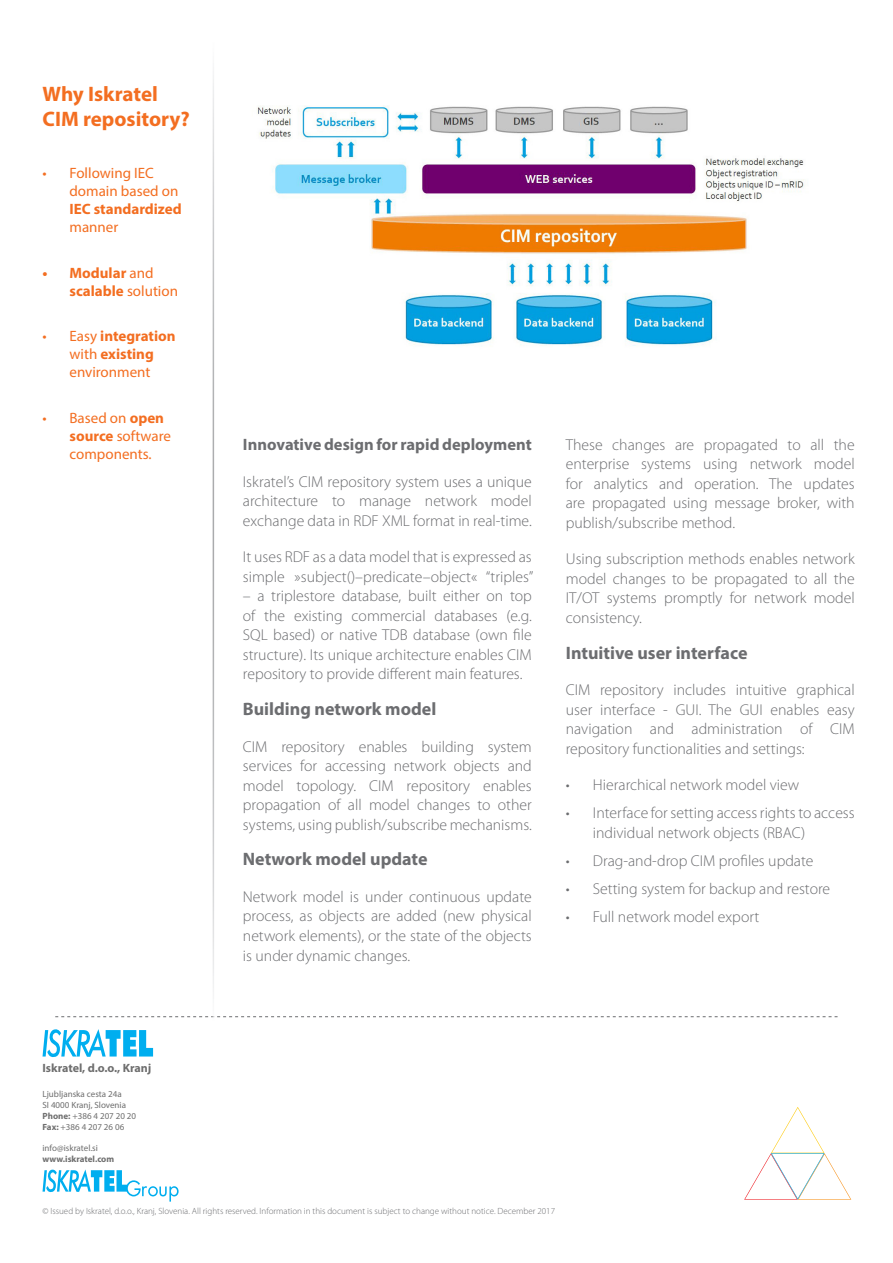
<style>
.page{position:relative;width:893px;height:1263px;background:#fff}
.page>*{position:absolute;margin:0;border:0;box-sizing:border-box;transform-origin:0 0}
.t1{font:700 21px/25.2px "Myriad Pro";color:#f36e21}
.leaflet_text{font:700 18px "Myriad Pro";color:#6c6d70}
.leaflet_text-2{font:700 16.5px "Myriad Pro";color:#6c6d70}
.leaflet_text-3{font:300 15.75px/19.5px "Myriad Pro";color:#6c6d70;text-align:justify}
.t2{font:15px/18px "Myriad Pro";color:#f36e21}
.t3{font:700 15px/18px "Myriad Pro";color:#f36e21}
.t4{font:700 12px "Myriad Pro";color:#6e6e6e}
.leaflet_text-4{font:300 9px "Myriad Pro";color:#6c6d70}
.t5{font:9px "Myriad Pro";color:#6e6e6e}
.t6{font:700 9px "Myriad Pro";color:#6e6e6e}
.s1{font-weight:700}
.s2{font-weight:400}
</style>
<div class="page">
<svg style="left:55px;top:1016px;width:783px;height:1px"></svg>
<svg style="left:43px;top:1169px;width:136px;height:32px"></svg>
<svg style="left:43px;top:1029px;width:110px;height:28px"></svg>
<svg style="left:744px;top:1107px;width:107px;height:92px"></svg>
<hr style="left:213px;top:43px;width:1px;height:977px;background:#fff">
<img style="left:257px;top:105px;width:547px;height:241px">
<p class="t1" style="left:43px;top:80px;width:149px">Why Iskratel<br>CIM repository?</p>
<p class="t2" style="left:70px;top:164px;width:114px;text-indent:-27px">• Following IEC domain based on<br><span class="s1">IEC standardized </span>manner</p>
<p class="t3" style="left:70px;top:263px;width:110px;text-indent:-27px">• Modular <span class="s2">and </span>scalable <span class="s2">solution</span></p>
<p class="t2" style="left:43px;top:327px;width:135px;text-align:center">• Easy <span class="s1">integration </span>with <span class="s1">existing </span>environment</p>
<p class="t2" style="left:70px;top:409px;width:103px;text-indent:-27px">• Based on <span class="s1">open source</span> software components.</p>
<p class="leaflet_text-2" style="left:243px;top:434px;width:290px">Innovative design for rapid deployment</p>
<p class="leaflet_text-3" style="left:243px;top:472px;width:290px">Iskratel’s CIM repository system uses a unique architecture to manage network model exchange data in RDF XML format in real-time.</p>
<p class="leaflet_text-3" style="left:243px;top:548px;width:292px">It uses RDF as a data model that is expressed as simple »subject()–predicate–object« “triples”</p>
<p class="leaflet_text-3" style="left:243px;top:587px;width:290px">– a triplestore database, built either on top of the existing commercial databases (e.g.<br>SQL based) or native TDB database (own file structure). Its unique architecture enables CIM repository to provide different main features.</p>
<p class="leaflet_text" style="left:243px;top:697px;width:195px">Building network model</p>
<p class="leaflet_text-3" style="left:243px;top:737px;width:290px">CIM repository enables building system services for accessing network objects and model topology. CIM repository enables propagation of all model changes to other systems, using publish/subscribe mechanisms.</p>
<p class="leaflet_text" style="left:243px;top:848px;width:186px">Network model update</p>
<p class="leaflet_text-3" style="left:243px;top:887px;width:290px">Network model is under continuous update process, as objects are added (new physical network elements), or the state of the objects is under dynamic changes.</p>
<p class="leaflet_text-3" style="left:566px;top:435px;width:290px">These changes are propagated to all the enterprise systems using network model for analytics and operation. The updates are propagated using message broker, with publish/subscribe method.</p>
<p class="leaflet_text-3" style="left:566px;top:550px;width:290px">Using subscription methods enables network model changes to be propagated to all the IT/OT systems promptly for network model consistency.</p>
<p class="leaflet_text" style="left:566px;top:641px;width:183px">Intuitive user interface</p>
<p class="leaflet_text-3" style="left:566px;top:680px;width:290px">CIM repository includes intuitive graphical user interface - GUI. The GUI enables easy navigation and administration of CIM repository functionalities and settings:</p>
<p class="leaflet_text-3" style="left:566px;top:775px;width:235px">• Hierarchical network model view</p>
<p class="leaflet_text-3" style="left:593px;top:803px;width:263px;text-indent:-27px">• Interface for setting access rights to access individual network objects (RBAC)</p>
<p class="leaflet_text-3" style="left:566px;top:851px;width:249px">• Drag-and-drop CIM profiles update</p>
<p class="leaflet_text-3" style="left:566px;top:879px;width:266px">• Setting system for backup and restore</p>
<p class="leaflet_text-3" style="left:566px;top:907px;width:195px">• Full network model export</p>
<p class="t4" style="left:43px;top:1060px;width:110px">Iskratel, d.o.o., Kranj</p>
<p class="t5" style="left:43px;top:1089px;width:81px">Ljubljanska cesta 24a</p>
<p class="t5" style="left:43px;top:1099px;width:85px">SI 4000 Kranj, Slovenia</p>
<p class="t5" style="left:43px;top:1110px;width:95px"><span class="s1">Phone:</span> +386 4 207 20 20</p>
<p class="t5" style="left:43px;top:1121px;width:83px"><span class="s1">Fax:</span> +386 4 207 26 06</p>
<p class="t5" style="left:43px;top:1143px;width:57px">info@iskratel.si</p>
<p class="t6" style="left:43px;top:1153px;width:73px">www.iskratel.com</p>
<p class="leaflet_text-4" style="left:43px;top:1206px;width:514px">© Issued by Iskratel, d.o.o., Kranj, Slovenia. All rights reserved. Information in this document is subject to change without notice. December 2017</p>
</div>
